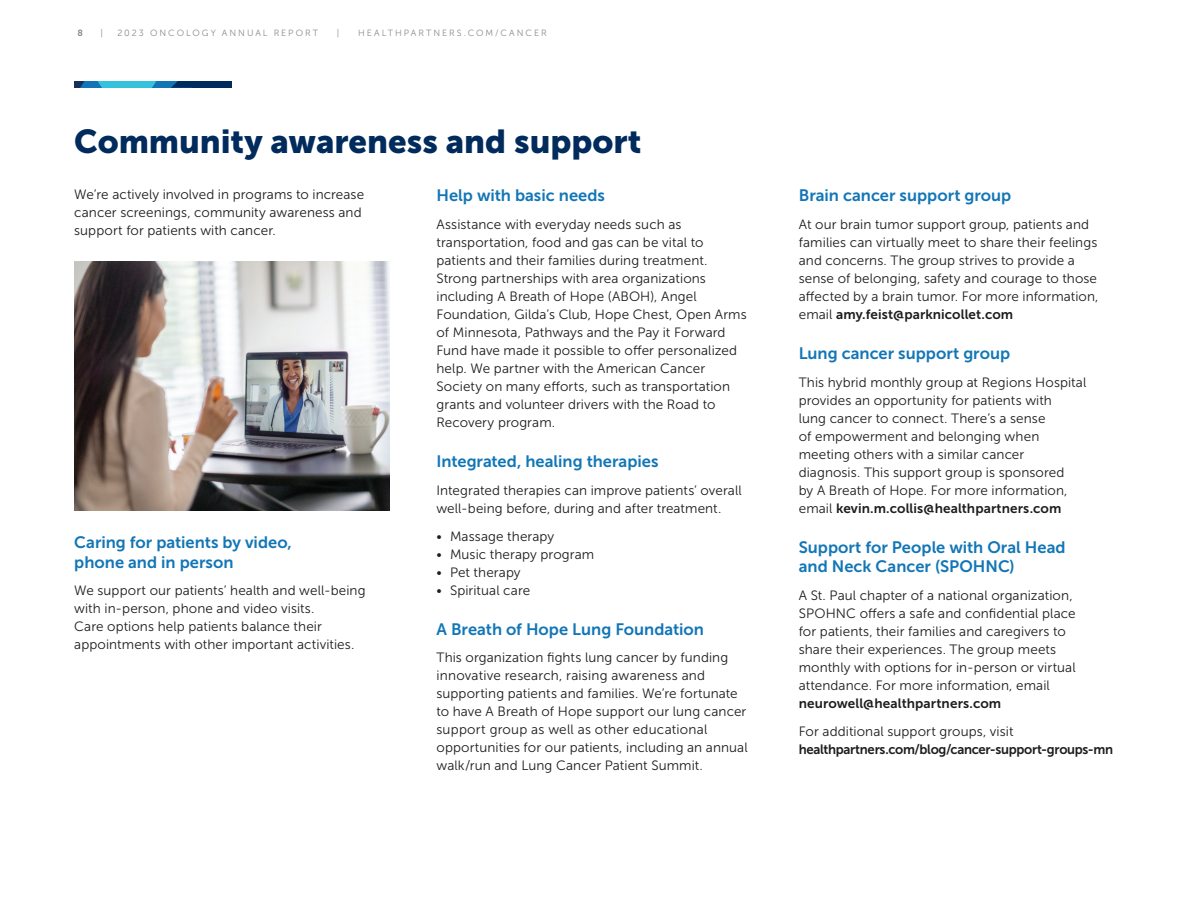
<style>
.page{position:relative;width:1188px;height:918px;background:#fff}
.page>*{position:absolute;margin:0;border:0;box-sizing:border-box;transform-origin:0 0}
.t1{font:33px "Museo Sans 900";color:#002b5c}
.t2{font:16.5px/19.5px "Museo Sans 700";color:#1276b6}
.t3{font:13.5px/18px "Museo Sans 300";letter-spacing:.005em;color:#1e1d1e}
.t4{font:13.5px/18px "Museo Sans 700";letter-spacing:-.02em;color:#1e1d1e}
.t5{font:9px "Museo Sans 300";letter-spacing:.225em;color:#868a8e}
.t6{font:9px "Museo Sans 700";color:#868a8e}
.s1{font-family:"Museo Sans 700"}
.s2{font-family:"Museo Sans 300"}
</style>
<div class="page">
<div style="left:74px;top:81px;width:158px;height:7px;background:#002b5c"></div>
<div style="left:74px;top:81px;width:117px;height:7px;background:#1276b6"></div>
<svg style="left:98px;top:81px;width:58px;height:7px"></svg>
<svg style="left:74px;top:81px;width:10px;height:7px"></svg>
<svg style="left:171px;top:81px;width:21px;height:7px"></svg>
<img style="left:74px;top:262px;width:315px;height:249px">
<p class="t6" style="left:78px;top:28px;width:7px">8</p>
<p class="t5" style="left:100px;top:28px;width:4px">|</p>
<p class="t5" style="left:117px;top:28px;width:202px">2023 ONCOLOGY ANNUAL REPORT</p>
<p class="t5" style="left:337px;top:28px;width:4px">|</p>
<p class="t5" style="left:358px;top:28px;width:190px">HEALTHPARTNERS.COM/CANCER</p>
<h2 class="t1" style="left:74px;top:123px;width:569px">Community awareness and support</h2>
<p class="t3" style="left:74px;top:186px;width:291px">We’re actively involved in programs to increase cancer screenings, community awareness and support for patients with cancer.</p>
<h3 class="t2" style="left:436px;top:186px;width:170px">Help with basic needs</h3>
<p class="t3" style="left:436px;top:216px;width:312px">Assistance with everyday needs such as transportation, food and gas can be vital to patients and their families during treatment.<br>Strong partnerships with area organizations including A Breath of Hope (ABOH), Angel Foundation, Gilda’s Club, Hope Chest, Open Arms of Minnesota, Pathways and the Pay it Forward Fund have made it possible to offer personalized help. We partner with the American Cancer Society on many efforts, such as transportation grants and volunteer drivers with the Road to Recovery program.</p>
<h3 class="t2" style="left:436px;top:452px;width:224px">Integrated, healing therapies</h3>
<p class="t3" style="left:436px;top:481px;width:307px">Integrated therapies can improve patients’ overall well-being before, during and after treatment.</p>
<p class="t3" style="left:436px;top:527px;width:119px">• Massage therapy</p>
<p class="t3" style="left:436px;top:545px;width:159px">• Music therapy program</p>
<p class="t3" style="left:436px;top:563px;width:86px">• Pet therapy</p>
<p class="t3" style="left:437px;top:581px;width:95px">• Spiritual care</p>
<h3 class="t2" style="left:436px;top:619px;width:269px">A Breath of Hope Lung Foundation</h3>
<p class="t3" style="left:436px;top:649px;width:313px">This organization fights lung cancer by funding innovative research, raising awareness and supporting patients and families. We’re fortunate to have A Breath of Hope support our lung cancer support group as well as other educational opportunities for our patients, including an annual walk/run and Lung Cancer Patient Summit.</p>
<h3 class="t2" style="left:74px;top:533px;width:219px">Caring for patients by video, phone and in person</h3>
<p class="t3" style="left:74px;top:582px;width:293px">We support our patients’ health and well-being with in-person, phone and video visits.<br>Care options help patients balance their appointments with other important activities.</p>
<h3 class="t2" style="left:799px;top:186px;width:214px">Brain cancer support group</h3>
<p class="t3" style="left:799px;top:216px;width:301px">At our brain tumor support group, patients and families can virtually meet to share their feelings and concerns. The group strives to provide a sense of belonging, safety and courage to those affected by a brain tumor. For more information, email <span class="s1">amy.feist@parknicollet.com</span></p>
<h3 class="t2" style="left:799px;top:344px;width:213px">Lung cancer support group</h3>
<p class="t3" style="left:799px;top:373px;width:289px">This hybrid monthly group at Regions Hospital provides an opportunity for patients with<br>lung cancer to connect. There’s a sense<br>of empowerment and belonging when meeting others with a similar cancer diagnosis. This support group is sponsored<br>by A Breath of Hope. For more information, email <span class="s1">kevin.m.collis@healthpartners.com</span></p>
<h3 class="t2" style="left:799px;top:537px;width:268px">Support for People with Oral Head and Neck Cancer (SPOHNC)</h3>
<p class="t3" style="left:799px;top:587px;width:278px">A St. Paul chapter of a national organization, SPOHNC offers a safe and confidential place for patients, their families and caregivers to share their experiences. The group meets monthly with options for in-person or virtual attendance. For more information, email <span class="s1">neurowell@healthpartners.com</span></p>
<p class="t4" style="left:799px;top:722px;width:316px"><span class="s2">For additional support groups, visit </span>healthpartners.com/blog/cancer-support-groups-mn</p>
</div>
